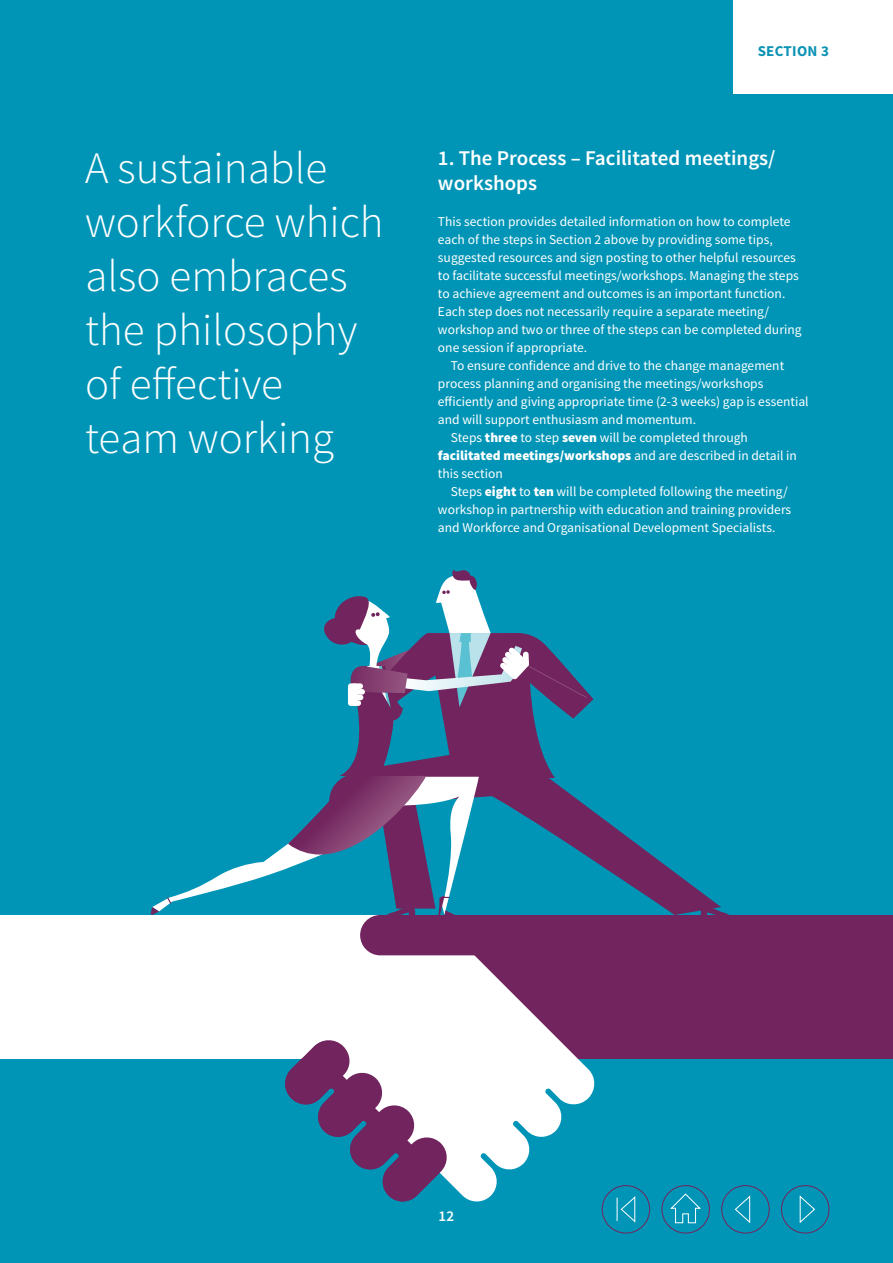
<style>
.page{position:relative;width:893px;height:1263px;background:#0095b6}
.page>*{position:absolute;margin:0;border:0;box-sizing:border-box;transform-origin:0 0}
.t1{font:300 45px/54px "Source Sans Pro";color:#fff}
.t2{font:600 21px/25.2px "Source Sans Pro";color:#fff}
.t3{font:700 15px "Source Sans Pro";letter-spacing:.02em;color:#0c93b5}
.t4{font:600 15px "Source Sans Pro";color:#fff}
.t5{font:13.5px/18px "Source Sans Pro";color:#fff}
.t6{font:900 13.5px "Source Sans Pro";color:#fff}
.s1{font-weight:900}
.s2{font-weight:400}
</style>
<div class="page">
<div style="left:440px;top:915px;width:453px;height:143px;background:#71245d"></div>
<div style="left:0;top:915px;width:440px;height:143px;background:#fff"></div>
<svg style="left:593px;top:811px;width:127px;height:104px"></svg>
<svg style="left:701px;top:906px;width:28px;height:9px"></svg>
<svg style="left:151px;top:569px;width:442px;height:346px"></svg>
<svg style="left:145px;top:915px;width:451px;height:287px;fill:#fff"></svg>
<svg style="left:283px;top:1038px;width:166px;height:164px"></svg>
<div style="left:360px;top:915px;width:133px;height:40px;background:#71245d;border-radius:20px"></div>
<div style="left:734px;top:0;width:159px;height:94px;background:#fff"></div>
<svg style="left:602px;top:1185px;width:227px;height:48px"></svg>
<h1 class="t1" style="left:85px;top:141px;width:300px">A sustainable workforce which also embraces the philosophy of effective team working</h1>
<p class="t3" style="left:758px;top:41px;width:73px">SECTION 3</p>
<h2 class="t2" style="left:438px;top:146px;width:339px">1. The Process – Facilitated meetings/ workshops</h2>
<p class="t5" style="left:438px;top:213px;width:365px">This section provides detailed information on how to complete each of the steps in Section 2 above by providing some tips, suggested resources and sign posting to other helpful resources to facilitate successful meetings/workshops. Managing the steps to achieve agreement and outcomes is an important function.<br>Each step does not necessarily require a separate meeting/ workshop and two or three of the steps can be completed during one session if appropriate.</p>
<p class="t5" style="left:451px;top:356px;width:335px">To ensure confidence and drive to the change management</p>
<p class="t5" style="left:438px;top:374px;width:327px">process planning and organising the meetings/workshops</p>
<p class="t5" style="left:438px;top:392px;width:372px">efficiently and giving appropriate time (2-3 weeks) gap is essential</p>
<p class="t5" style="left:438px;top:410px;width:260px">and will support enthusiasm and momentum.</p>
<p class="t5" style="left:451px;top:428px;width:299px">Steps <span class="s1">three</span> to step <span class="s1">seven</span> will be completed through</p>
<p class="t6" style="left:438px;top:446px;width:360px">facilitated meetings/workshops <span class="s2">and are described in detail in</span></p>
<p class="t5" style="left:438px;top:464px;width:66px">this section</p>
<p class="t5" style="left:451px;top:482px;width:339px">Steps <span class="s1">eight</span> to <span class="s1">ten</span> will be completed following the meeting/</p>
<p class="t5" style="left:438px;top:500px;width:355px">workshop in partnership with education and training providers</p>
<p class="t5" style="left:438px;top:518px;width:339px">and Workforce and Organisational Development Specialists.</p>
<p class="t4" style="left:439px;top:1206px;width:17px">12</p>
</div>
